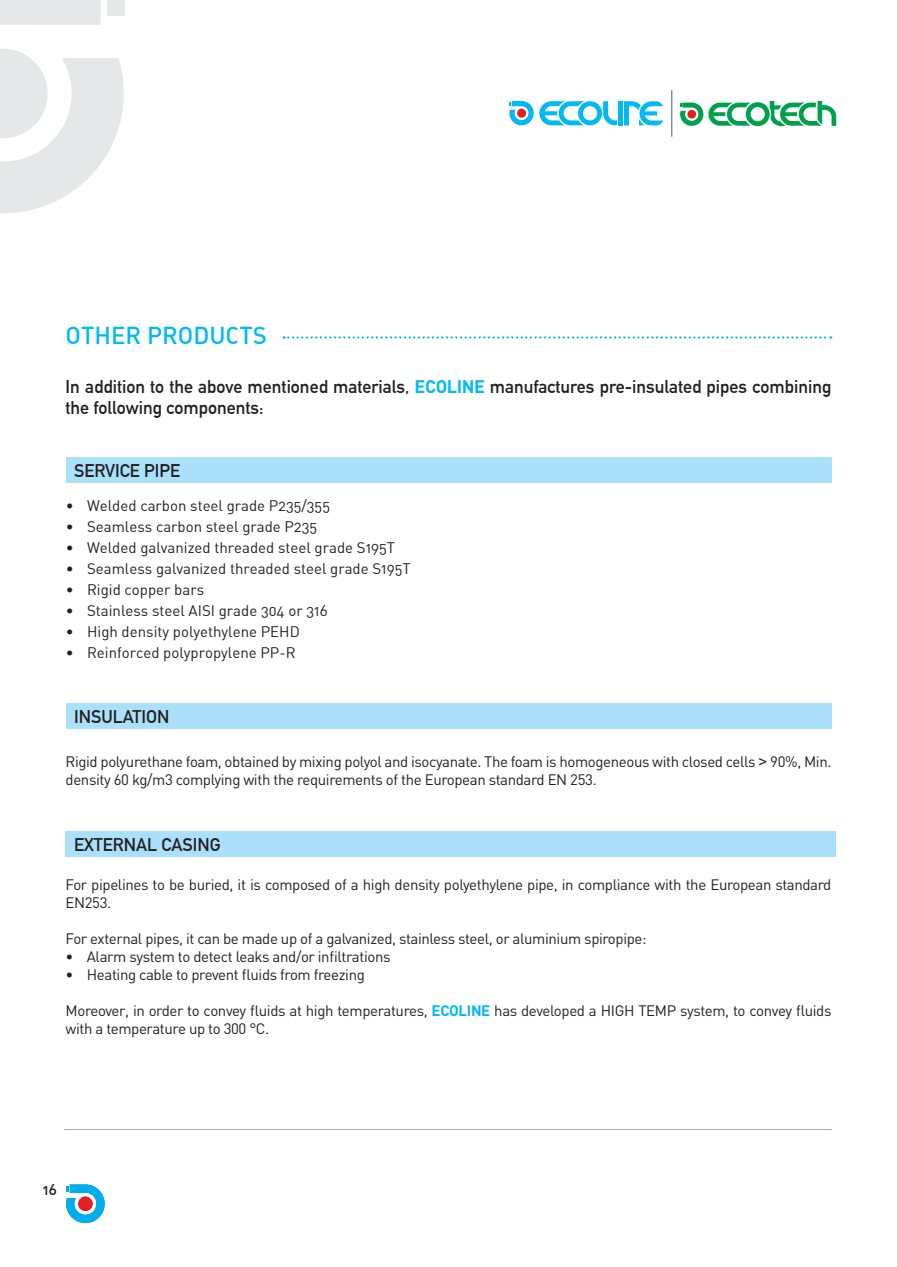
<style>
.page{position:relative;width:897px;height:1267px;background:#fff}
.page>*{position:absolute;margin:0;border:0;box-sizing:border-box;transform-origin:0 0}
.t1{font:24px "DIN Medium Alternate";color:#00baf1}
.t2{font:700 18px/21.6px "DIN Alternate";color:#231f20}
.t3{font:15px/18px "DIN";letter-spacing:-.025em;color:#231f20}
.t4{font:15px "DIN Alternate";color:#231f20}
.t5{font:15px "DIN Medium Alternate";color:#231f20}
.s1{font-family:"DIN";color:#00baf1}
.s2{font-family:"Arial"}
.s3{font-weight:700;color:#00baf1}
</style>
<div class="page">
<div style="left:107px;top:0;width:18px;height:16px;background:#e6e7e9"></div>
<svg style="left:283px;top:336px;width:548px;height:2px"></svg>
<hr style="left:618px;top:101px;width:4px;height:24px;background:#00baf1">
<svg style="left:539px;top:101px;width:78px;height:24px"></svg>
<svg style="left:623px;top:101px;width:40px;height:24px"></svg>
<svg style="left:509px;top:101px;width:24px;height:24px"></svg>
<svg style="left:680px;top:101px;width:156px;height:25px"></svg>
<hr style="left:671px;top:90px;width:1px;height:47px;background:#57585a">
<div style="left:66px;top:457px;width:765px;height:25px;background:#aae0f9"></div>
<div style="left:66px;top:703px;width:765px;height:26px;background:#aae0f9"></div>
<div style="left:66px;top:831px;width:769px;height:25px;background:#aae0f9"></div>
<hr style="left:64px;top:1129px;width:767px;height:1px;background:#a8a9ad">
<svg style="left:66px;top:1184px;width:39px;height:38px"></svg>
<svg style="left:0;top:0;width:124px;height:213px"></svg>
<p class="t1" style="left:66px;top:320px;width:203px">OTHER PRODUCTS</p>
<p class="t2" style="left:66px;top:374px;width:767px">In addition to the above mentioned materials, <span class="s1">ECOLINE</span> manufactures pre-insulated pipes combining the following components:</p>
<p class="t2" style="left:74px;top:458px;width:107px">SERVICE PIPE</p>
<p class="t4" style="left:66px;top:496px;width:266px">• Welded carbon steel grade P235/355</p>
<p class="t4" style="left:66px;top:517px;width:253px">• Seamless carbon steel grade P235</p>
<p class="t4" style="left:66px;top:538px;width:331px">• Welded galvanized threaded steel grade S195T</p>
<p class="t4" style="left:66px;top:559px;width:346px">• Seamless galvanized threaded steel grade S195T</p>
<p class="t4" style="left:66px;top:580px;width:140px">• Rigid copper bars</p>
<p class="t4" style="left:66px;top:601px;width:263px">• Stainless steel AISI grade 304 or 316</p>
<p class="t4" style="left:66px;top:622px;width:235px">• High density polyethylene PEHD</p>
<p class="t4" style="left:66px;top:643px;width:231px">• Reinforced polypropylene PP-R</p>
<p class="t2" style="left:74px;top:705px;width:97px">INSULATION</p>
<p class="t3" style="left:66px;top:752px;width:767px">Rigid polyurethane foam, obtained by mixing polyol and isocyanate. The foam is homogeneous with closed cells <span class="s2">&gt;</span> 90%, Min. density 60 kg/m3 complying with the requirements of the European standard EN 253.</p>
<p class="t2" style="left:74px;top:832px;width:148px">EXTERNAL CASING</p>
<p class="t3" style="left:66px;top:875px;width:767px">For pipelines to be buried, it is composed of a high density polyethylene pipe, in compliance with the European standard<br>EN253.</p>
<p class="t3" style="left:66px;top:929px;width:582px">For external pipes, it can be made up of a galvanized, stainless steel, or aluminium spiropipe:</p>
<p class="t3" style="left:66px;top:947px;width:326px">• Alarm system to detect leaks and/or infiltrations</p>
<p class="t3" style="left:66px;top:965px;width:301px">• Heating cable to prevent fluids from freezing</p>
<p class="t3" style="left:66px;top:1001px;width:767px">Moreover, in order to convey fluids at high temperatures, <span class="s3">ECOLINE</span> has developed a HIGH TEMP system, to convey fluids with a temperature up to 300 °C.</p>
<p class="t5" style="left:43px;top:1180px;width:16px">16</p>
</div>
